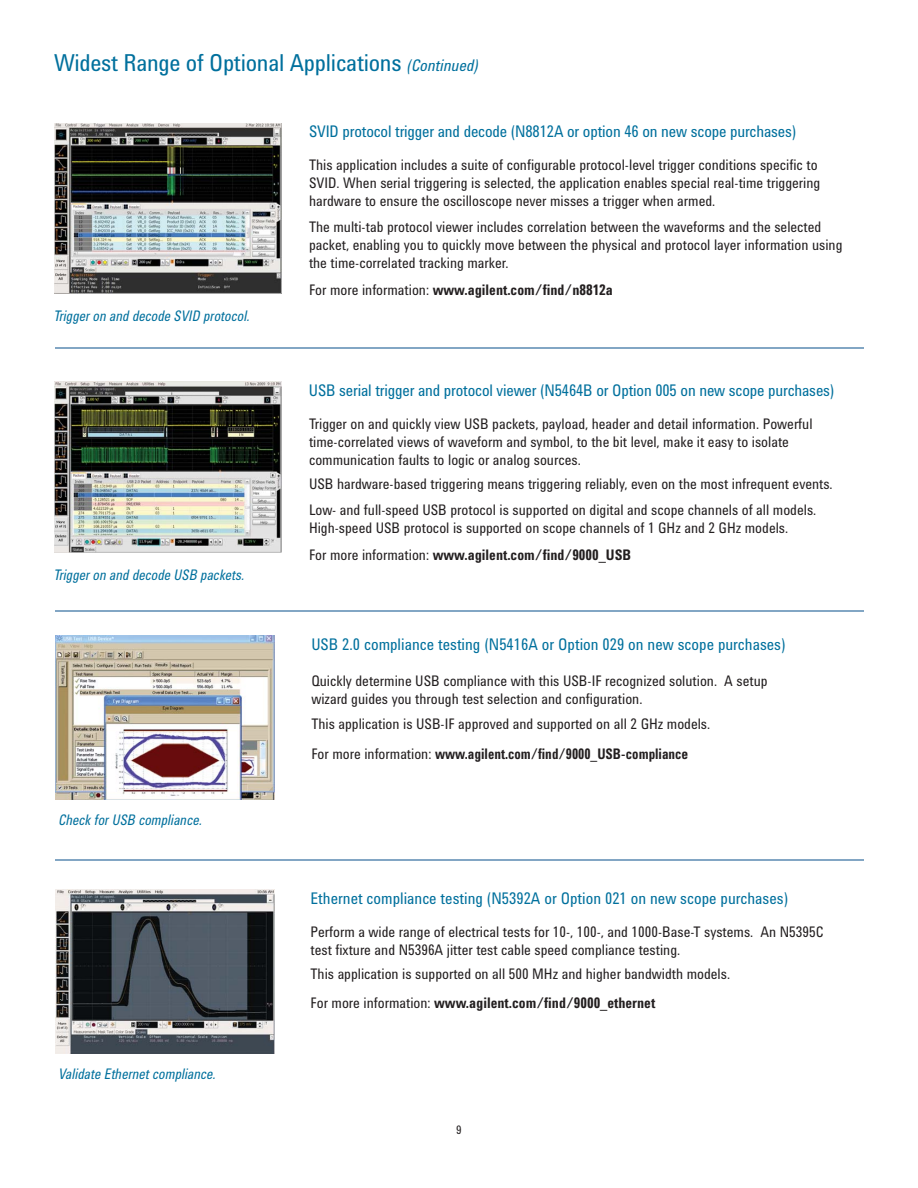
<style>
.page{position:relative;width:918px;height:1188px;background:#fff}
.page>*{position:absolute;margin:0;border:0;box-sizing:border-box;transform-origin:0 0}
.t1{font:24px "Agilent Condensed CFF";letter-spacing:-.01em;color:#00709d}
.t2{font:16.5px "Agilent Condensed CFF";letter-spacing:-.01em;color:#00709d;scale:.95 1}
.t3{font:15px/18px "Agilent Condensed CFF";color:#231f20;scale:.95 1}
.t4{font:italic 15px "Agilent Condensed CFF";color:#00709d;scale:.9 1}
.t5{font:700 15px "Agilent Condensed CFF";color:#231f20;scale:.95 1}
.t6{font:12px "Agilent Condensed CFF";color:#231f20}
.s1{font-style:italic;font-size:16.5px}
.s2{font-weight:400}
.s3{font-weight:700}
</style>
<div class="page">
<hr style="left:55px;top:610px;width:808px;height:2px;background:#82a6c4">
<img style="left:54px;top:382px;width:227px;height:170px">
<img style="left:56px;top:636px;width:218px;height:164px">
<img style="left:56px;top:890px;width:218px;height:164px">
<hr style="left:55px;top:859px;width:808px;height:2px;background:#82a6c4">
<hr style="left:55px;top:348px;width:808px;height:1px;background:#82a6c4">
<img style="left:54px;top:123px;width:227px;height:171px">
<h1 class="t1" style="left:54px;top:54px;width:426px">Widest Range of Optional Applications <span class="s1">(Continued)</span></h1>
<p class="t4" style="left:54px;top:311px;width:219px">Trigger on and decode SVID protocol.</p>
<p class="t4" style="left:54px;top:570px;width:213px">Trigger on and decode USB packets.</p>
<p class="t4" style="left:59px;top:815px;width:161px">Check for USB compliance.</p>
<p class="t4" style="left:59px;top:1069px;width:176px">Validate Ethernet compliance.</p>
<p class="t2" style="left:309px;top:125px;width:515px">SVID protocol trigger and decode (N8812A or option 46 on new scope purchases)</p>
<p class="t3" style="left:309px;top:157px;width:540px">This application includes a suite of configurable protocol-level trigger conditions specific to<br>SVID. When serial triggering is selected, the application enables special real-time triggering hardware to ensure the oscilloscope never misses a trigger when armed.</p>
<p class="t3" style="left:309px;top:220px;width:563px">The multi-tab protocol viewer includes correlation between the waveforms and the selected packet, enabling you to quickly move between the physical and protocol layer information using the time-correlated tracking marker.</p>
<p class="t5" style="left:309px;top:284px;width:321px"><span class="s2">For more information:</span> www.agilent.com/find/n8812a</p>
<p class="t2" style="left:309px;top:384px;width:555px">USB serial trigger and protocol viewer (N5464B or Option 005 on new scope purchases)</p>
<p class="t3" style="left:309px;top:416px;width:532px">Trigger on and quickly view USB packets, payload, header and detail information. Powerful time-correlated views of waveform and symbol, to the bit level, make it easy to isolate communication faults to logic or analog sources.</p>
<p class="t3" style="left:309px;top:472px;width:553px;line-height:26.5px">USB hardware-based triggering means triggering reliably, even on the most infrequent events.<br>Low- and full-speed USB protocol is supported on digital and scope channels of all models.</p>
<p class="t3" style="left:309px;top:516px;width:506px;line-height:26.5px">High-speed USB protocol is supported on scope channels of 1 GHz and 2 GHz models.<br>For more information: <span class="s3">www.agilent.com/find/9000_USB</span></p>
<p class="t2" style="left:311px;top:638px;width:501px">USB 2.0 compliance testing (N5416A or Option 029 on new scope purchases)</p>
<p class="t3" style="left:311px;top:673px;width:482px">Quickly determine USB compliance with this USB-IF recognized solution. A setup wizard guides you through test selection and configuration.</p>
<p class="t3" style="left:311px;top:711px;width:421px;line-height:29.5px">This application is USB-IF approved and supported on all 2 GHz models.<br>For more information: <span class="s3">www.agilent.com/find/9000_USB-compliance</span></p>
<p class="t2" style="left:310px;top:892px;width:504px">Ethernet compliance testing (N5392A or Option 021 on new scope purchases)</p>
<p class="t3" style="left:310px;top:924px;width:542px">Perform a wide range of electrical tests for 10-, 100-, and 1000-Base-T systems. An N5395C test fixture and N5396A jitter test cable speed compliance testing.</p>
<p class="t3" style="left:310px;top:961px;width:443px;line-height:29.5px">This application is supported on all 500 MHz and higher bandwidth models.<br>For more information: <span class="s3">www.agilent.com/find/9000_ethernet</span></p>
<p class="t6" style="left:456px;top:1126px;width:7px">9</p>
</div>
